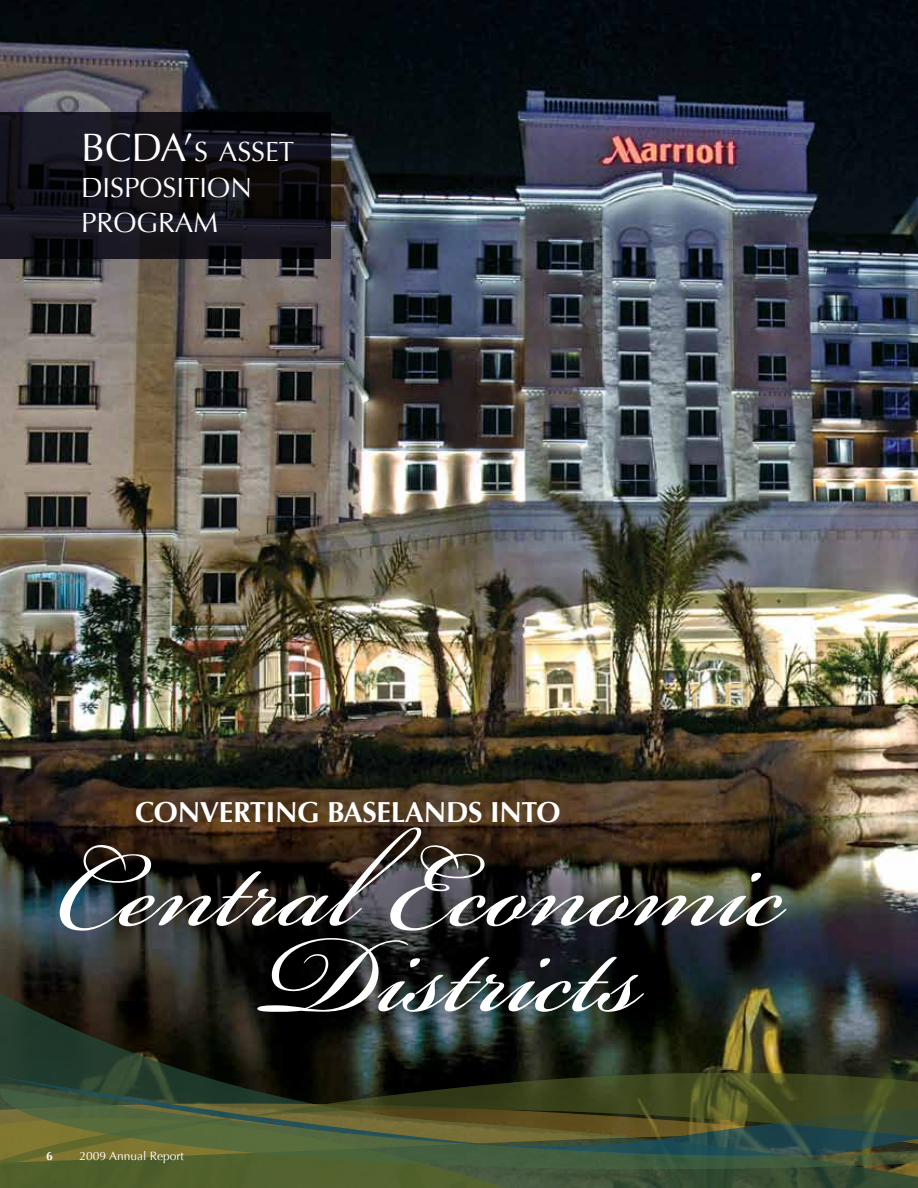
<style>
.page{position:relative;width:918px;height:1188px;background:#fff}
.page>*{position:absolute;margin:0;border:0;box-sizing:border-box;transform-origin:0 0}
.t1{font:171px "Beautiful ES";color:#fff}
.t2{font:700 28.95px "Optima";letter-spacing:-.01em;color:#fff}
.t3{font:27.75px/35.7px "Optima";color:#fff}
.t4{font:12px "Optima";color:#fff}
.t5{font:700 12px "Optima";color:#fff}
.s1{font-size:39.6px}
</style>
<div class="page">
<img style="left:0;top:0;width:918px;height:972px">
<svg style="left:0;top:972px;width:918px;height:54px;background:#1f2520"></svg>
<svg style="left:0;top:1026px;width:918px;height:162px;background:#2b3521"></svg>
<svg style="left:0;top:1082px;width:918px;height:89px;background:#475430"></svg>
<svg style="left:0;top:112px;width:331px;height:148px;background:#121118"></svg>
<p class="t3" style="left:81px;top:134px;width:215px"><span class="s1">BCDA’</span>S ASSET<br>DISPOSITION<br>PROGRAM</p>
<p class="t2" style="left:135px;top:795px;width:427px">CONVERTING BASELANDS INTO</p>
<h1 class="t1" style="left:56px;top:796px;width:731px">Central Economic</h1>
<h1 class="t1" style="left:265px;top:882px;width:378px">Districts</h1>
<p class="t5" style="left:46px;top:1149px;width:8px">6</p>
<p class="t4" style="left:79px;top:1149px;width:106px">2009 Annual Report</p>
</div>
